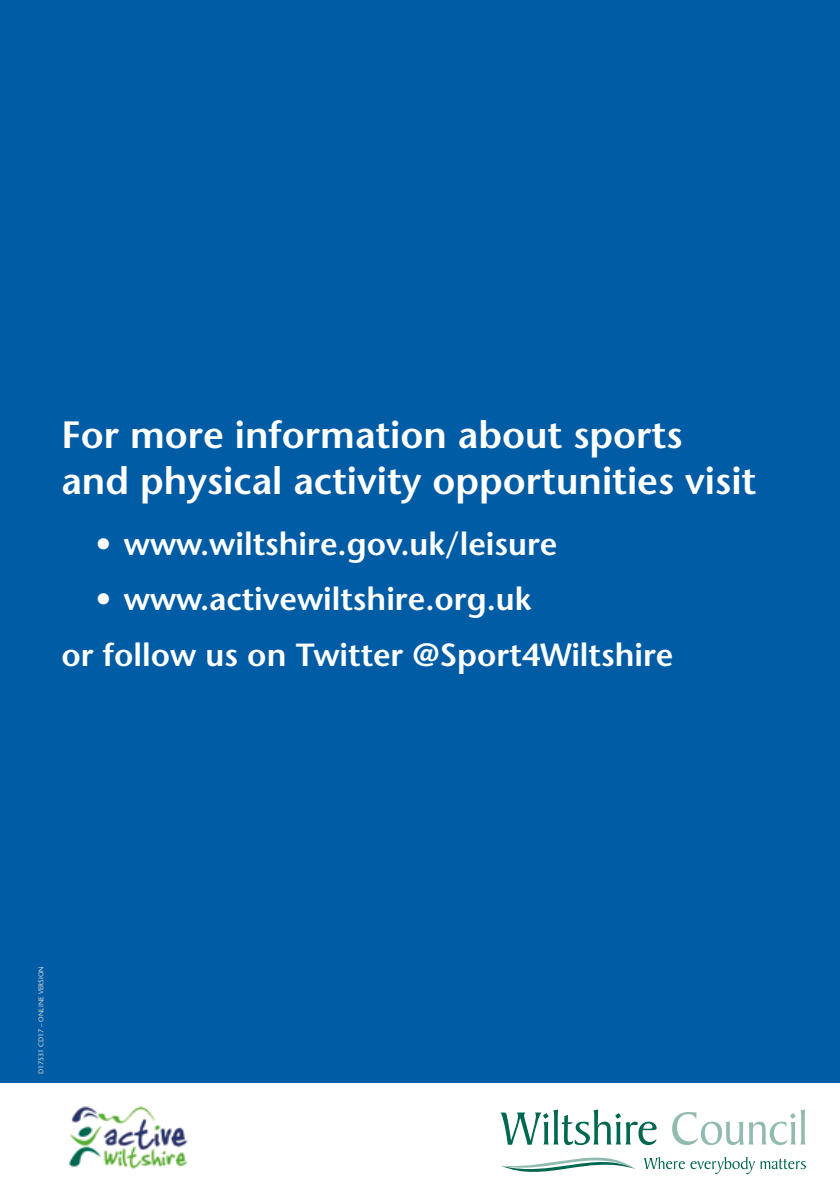
<style>
.page{position:relative;width:840px;height:1191px;background:#fff}
.page>*{position:absolute;margin:0;border:0;box-sizing:border-box;transform-origin:0 0}
.t1{font:600 38px/46px "Stone Sans Std";color:#fff}
.t2{font:600 32px/55.4px "Stone Sans Std";color:#fff}
.t3{font:500 7px "Stone Sans Std";color:#dadada}
</style>
<div class="page">
<div style="left:0;top:0;width:839px;height:1191px;background:#005ca5"></div>
<div style="left:0;top:1083px;width:839px;height:108px;background:#fff"></div>
<img style="left:69px;top:1106px;width:119px;height:63px">
<svg style="left:500px;top:1109px;width:305px;height:65px"></svg>
<p class="t1" style="left:61px;top:411px;width:696px">For more information about sports and physical activity opportunities visit</p>
<p class="t2" style="left:95px;top:516px;width:463px">• www.wiltshire.gov.uk/leisure</p>
<p class="t2" style="left:61px;top:571px;width:613px;text-indent:34px">• www.activewiltshire.org.uk<br>or follow us on Twitter @Sport4Wiltshire</p>
<p class="t3" style="left:37px;top:1074px;width:110px;rotate:-90deg">D17531 CD17 – ONLINE VERSION</p>
</div>
